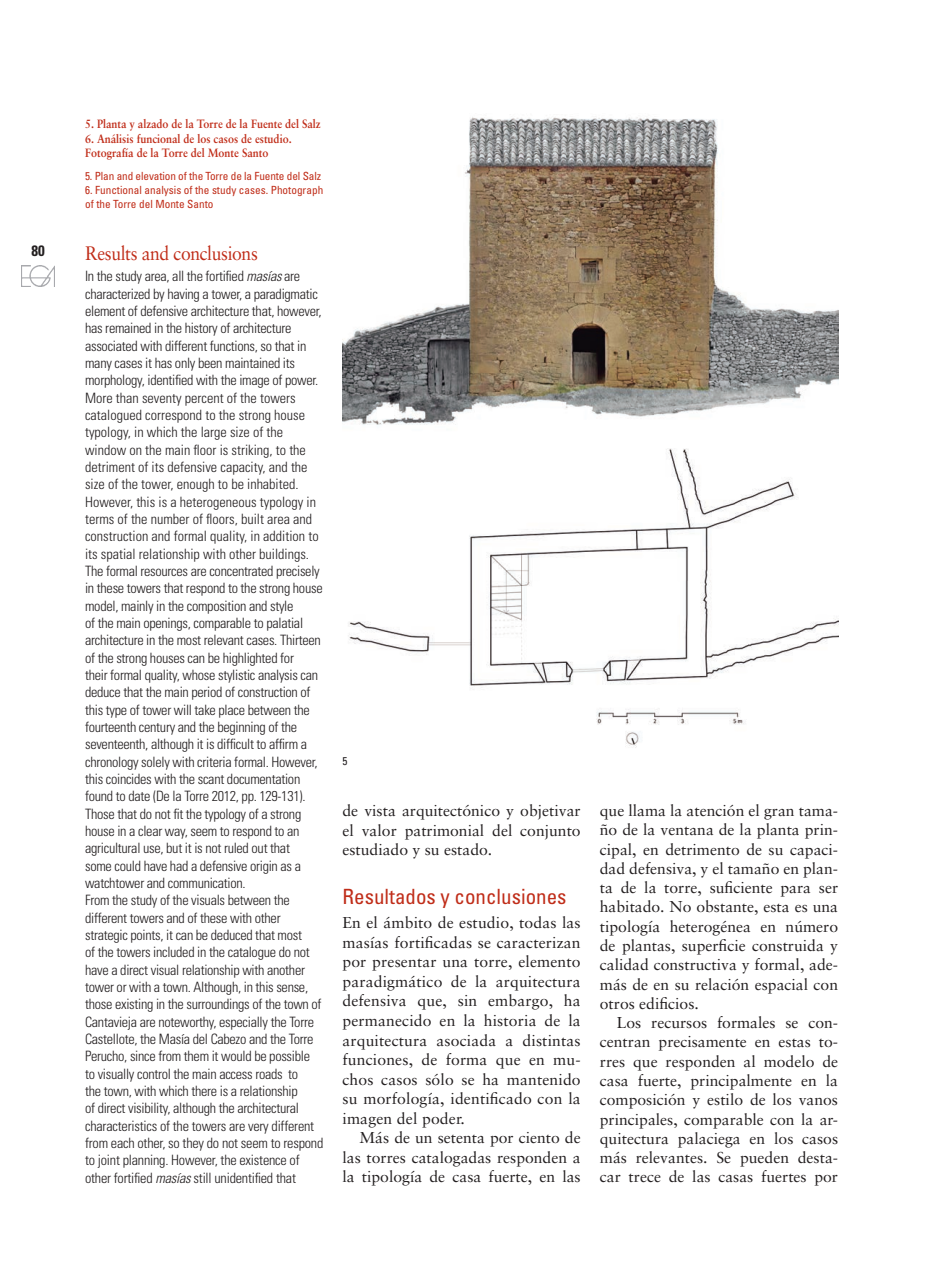
<style>
.page{position:relative;width:936px;height:1276px;background:#fff}
.page>*{position:absolute;margin:0;border:0;box-sizing:border-box;transform-origin:0 0}
.TITULAR_1_CAST{font:condensed 21px "Univers";color:#c02d19}
.TITULAR_1_INGLES{font:19.5px "Sabon";letter-spacing:-.02em;color:#c02d19;scale:.9 1}
.t1{font:15.75px/19.4px "Sabon";color:#231f20;text-align:justify}
.t2{font:700 condensed 15px "Univers";color:#231f20}
.t3{font:300 condensed 14.25px/17.4px "Univers";letter-spacing:-.02em;color:#231f20}
.t4{font:700 12px/14.2px "Sabon";color:#c02d19;scale:.9 1}
.t5{font:condensed 11.25px/14.2px "Univers";color:#c02d19}
.PIES_DE_FOTO_INGLES{font:condensed 11.25px "Univers";color:#231f20}
.s1{font-style:italic}
</style>
<div class="page">
<img style="left:22px;top:265px;width:33px;height:21px">
<img style="left:342px;top:117px;width:496px;height:631px">
<p class="t2" style="left:32px;top:242px;width:15px">80</p>
<p class="t4" style="left:85px;top:117px;width:263px">5. Planta y alzado de la Torre de la Fuente del Salz</p>
<p class="t4" style="left:85px;top:131px;width:231px">6. Análisis funcional de los casos de estudio.<br>Fotografía de la Torre del Monte Santo</p>
<p class="t5" style="left:85px;top:168px;width:237px">5. Plan and elevation of the Torre de la Fuente del Salz</p>
<p class="t5" style="left:85px;top:183px;width:240px">6. Functional analysis of the study cases. Photograph of the Torre del Monte Santo</p>
<p class="TITULAR_1_INGLES" style="left:85px;top:241px;width:193px">Results and conclusions</p>
<p class="t3" style="left:85px;top:267px;width:238px">In the study area, all the fortified <span class="s1">masías</span> are characterized by having a tower, a paradigmatic element of defensive architecture that, however, has remained in the history of architecture associated with different functions, so that in many cases it has only been maintained its morphology, identified with the image of power.</p>
<p class="t3" style="left:85px;top:389px;width:239px">More than seventy percent of the towers catalogued correspond to the strong house typology, in which the large size of the window on the main floor is striking, to the detriment of its defensive capacity, and the size of the tower, enough to be inhabited.<br>However, this is a heterogeneous typology in terms of the number of floors, built area and construction and formal quality, in addition to its spatial relationship with other buildings.<br>The formal resources are concentrated precisely in these towers that respond to the strong house model, mainly in the composition and style<br>of the main openings, comparable to palatial architecture in the most relevant cases. Thirteen of the strong houses can be highlighted for<br>their formal quality, whose stylistic analysis can deduce that the main period of construction of this type of tower will take place between the fourteenth century and the beginning of the seventeenth, although it is difficult to affirm a chronology solely with criteria formal. However, this coincides with the scant documentation found to date (De la Torre 2012, pp. 129-131).</p>
<p class="t3" style="left:85px;top:805px;width:218px">Those that do not fit the typology of a strong house in a clear way, seem to respond to an agricultural use, but it is not ruled out that some could have had a defensive origin as a watchtower and communication.</p>
<p class="t3" style="left:85px;top:891px;width:240px">From the study of the visuals between the different towers and of these with other strategic points, it can be deduced that most<br>of the towers included in the catalogue do not have a direct visual relationship with another tower or with a town. Although, in this sense, those existing in the surroundings of the town of Cantavieja are noteworthy, especially the Torre Castellote, the Masía del Cabezo and the Torre Perucho, since from them it would be possible to visually control the main access roads to<br>the town, with which there is a relationship<br>of direct visibility, although the architectural characteristics of the towers are very different from each other, so they do not seem to respond to joint planning. However, the existence of other fortified <span class="s1">masías</span> still unidentified that</p>
<p class="PIES_DE_FOTO_INGLES" style="left:342px;top:753px;width:6px">5</p>
<p class="t1" style="left:342px;top:800px;width:240px">de vista arquitectónico y objetivar el valor patrimonial del conjunto estudiado y su estado.</p>
<p class="TITULAR_1_CAST" style="left:342px;top:883px;width:225px">Resultados y conclusiones</p>
<p class="t1" style="left:342px;top:913px;width:240px">En el ámbito de estudio, todas las masías fortificadas se caracterizan por presentar una torre, elemento paradigmático de la arquitectura defensiva que, sin embargo, ha permanecido en la historia de la arquitectura asociada a distintas funciones, de forma que en mu&shy;chos casos sólo se ha mantenido su morfología, identificado con la imagen del poder.</p>
<p class="t1" style="left:342px;top:1128px;width:240px;text-indent:17px">Más de un setenta por ciento de las torres catalogadas responden a la tipología de casa fuerte, en las</p>
<p class="t1" style="left:600px;top:800px;width:240px">que llama la atención el gran tama&shy;ño de la ventana de la planta prin&shy;cipal, en detrimento de su capaci&shy;dad defensiva, y el tamaño en plan&shy;ta de la torre, suficiente para ser habitado. No obstante, esta es una tipología heterogénea en número de plantas, superficie construida y calidad constructiva y formal, ade&shy;más de en su relación espacial con otros edificios.</p>
<p class="t1" style="left:600px;top:1013px;width:240px;text-indent:17px">Los recursos formales se con&shy;centran precisamente en estas to&shy;rres que responden al modelo de casa fuerte, principalmente en la composición y estilo de los vanos principales, comparable con la ar&shy;quitectura palaciega en los casos más relevantes. Se pueden desta&shy;car trece de las casas fuertes por</p>
</div>
